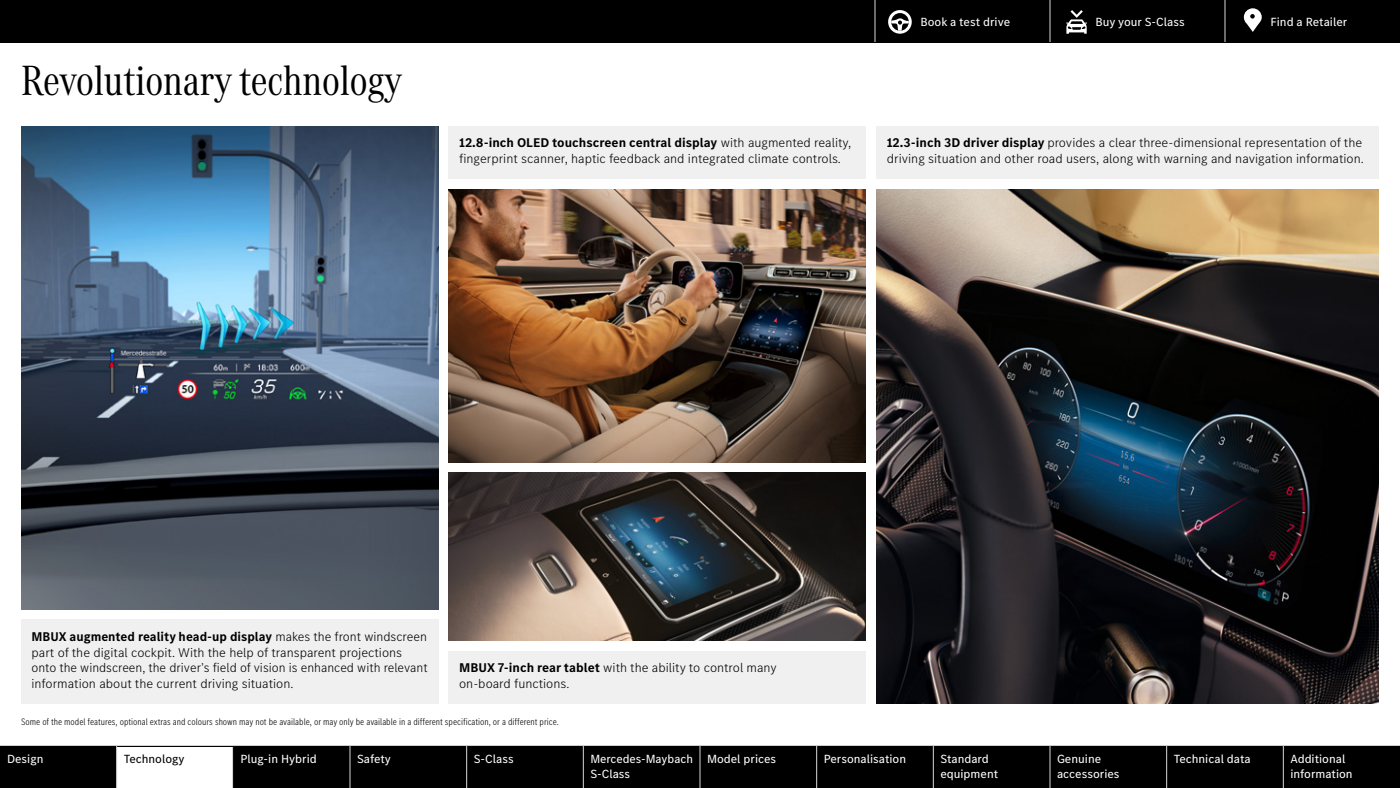
<style>
.page{position:relative;width:1400px;height:788px;background:#fff}
.page>*{position:absolute;margin:0;border:0;box-sizing:border-box;transform-origin:0 0}
.t1{font:43.75px "MB Corpo A Title Cond";color:#000}
.t2{font:300 13.12px/15.8px "MB Corpo S Text";color:#000}
.t3{font:12.25px/14.7px "MB Corpo S Text";color:#fff}
.t4{font:12.25px "MB Corpo S Text";color:#000}
.t5{font:300 condensed 9.62px "MB Corpo S Text";color:#000}
.s1{font-weight:700}
</style>
<div class="page">
<img style="left:449px;top:189px;width:417px;height:273px">
<img style="left:21px;top:126px;width:417px;height:483px">
<img style="left:876px;top:189px;width:503px;height:515px">
<img style="left:449px;top:472px;width:417px;height:168px">
<div style="left:21px;top:620px;width:417px;height:84px;background:#f0f0f0"></div>
<div style="left:449px;top:126px;width:417px;height:52px;background:#f0f0f0"></div>
<div style="left:876px;top:126px;width:503px;height:52px;background:#f0f0f0"></div>
<div style="left:449px;top:651px;width:417px;height:53px;background:#f0f0f0"></div>
<div style="left:0;top:0;width:1400px;height:42px;background:#000"></div>
<svg style="left:875px;top:0;width:387px;height:42px"></svg>
<svg style="left:0;top:746px;width:1400px;height:42px;background:#151515"></svg>
<hr style="left:350px;top:746px;width:1px;height:42px;background:#d8d8d8">
<hr style="left:466px;top:746px;width:1px;height:42px;background:#d8d8d8">
<hr style="left:583px;top:746px;width:1px;height:42px;background:#d8d8d8">
<hr style="left:700px;top:746px;width:1px;height:42px;background:#d8d8d8">
<hr style="left:816px;top:746px;width:1px;height:42px;background:#d8d8d8">
<hr style="left:933px;top:746px;width:1px;height:42px;background:#d8d8d8">
<hr style="left:1050px;top:746px;width:1px;height:42px;background:#d8d8d8">
<hr style="left:1166px;top:746px;width:1px;height:42px;background:#d8d8d8">
<hr style="left:1283px;top:746px;width:1px;height:42px;background:#d8d8d8">
<hr style="left:233px;top:746px;width:1px;height:42px;background:#000">
<hr style="left:116px;top:746px;width:1px;height:42px;background:#d8d8d8">
<h1 class="t1" style="left:21px;top:51px;width:383px">Revolutionary technology</h1>
<p class="t3" style="left:920px;top:14px;width:91px">Book a test drive</p>
<p class="t3" style="left:1096px;top:14px;width:91px">Buy your S-Class</p>
<p class="t3" style="left:1271px;top:14px;width:78px">Find a Retailer</p>
<p class="t2" style="left:459px;top:134px;width:394px"><span class="s1">12.8-inch OLED touchscreen central display</span> with augmented reality, fingerprint scanner, haptic feedback and integrated climate controls.</p>
<p class="t2" style="left:887px;top:134px;width:479px"><span class="s1">12.3-inch 3D driver display</span> provides a clear three-dimensional representation of the driving situation and other road users, along with warning and navigation information.</p>
<p class="t2" style="left:31px;top:628px;width:398px"><span class="s1">MBUX augmented reality head-up display</span> makes the front windscreen part of the digital cockpit. With the help of transparent projections onto the windscreen, the driver’s field of vision is enhanced with relevant information about the current driving situation.</p>
<p class="t2" style="left:459px;top:659px;width:319px"><span class="s1">MBUX 7-inch rear tablet</span> with the ability to control many on-board functions.</p>
<p class="t5" style="left:21px;top:715px;width:539px">Some of the model features, optional extras and colours shown may not be available, or may only be available in a different specification, or a different price.</p>
<p class="t3" style="left:7px;top:751px;width:38px">Design</p>
<p class="t4" style="left:124px;top:750px;width:62px">Technology</p>
<p class="t3" style="left:240px;top:751px;width:78px">Plug-in Hybrid</p>
<p class="t3" style="left:357px;top:751px;width:36px">Safety</p>
<p class="t3" style="left:474px;top:751px;width:41px">S-Class</p>
<p class="t3" style="left:590px;top:751px;width:104px">Mercedes-Maybach<br>S-Class</p>
<p class="t3" style="left:707px;top:751px;width:71px">Model prices</p>
<p class="t3" style="left:824px;top:751px;width:84px">Personalisation</p>
<p class="t3" style="left:940px;top:751px;width:59px">Standard equipment</p>
<p class="t3" style="left:1057px;top:751px;width:64px">Genuine accessories</p>
<p class="t3" style="left:1174px;top:751px;width:79px">Technical data</p>
<p class="t3" style="left:1290px;top:751px;width:64px">Additional information</p>
</div>
